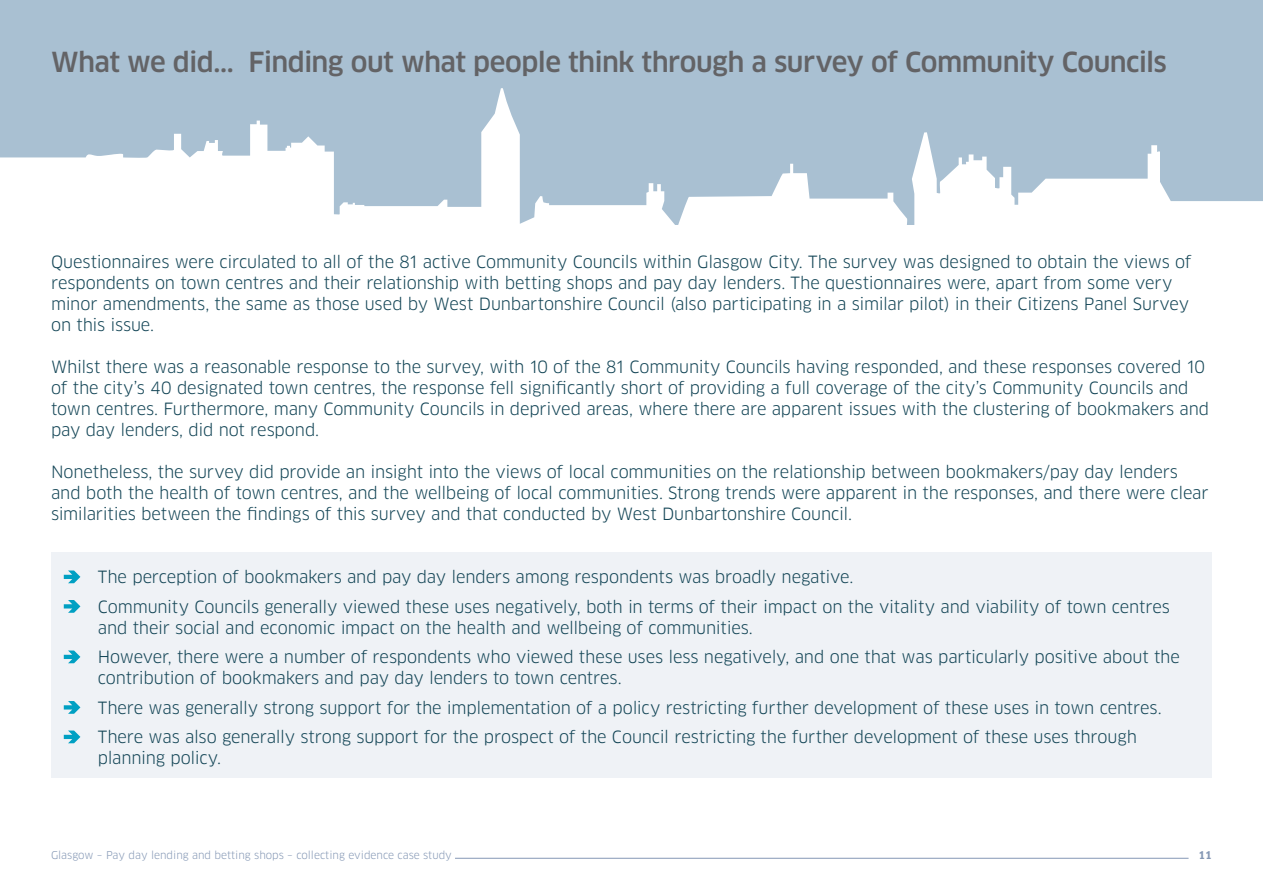
<style>
.page{position:relative;width:1263px;height:893px;background:#fff}
.page>*{position:absolute;margin:0;border:0;box-sizing:border-box;transform-origin:0 0}
.t1{font:500 27px "Clan";letter-spacing:-.02em;color:#636366}
.t2{font:16.5px/21px "Clan LF";letter-spacing:-.01em;color:#134556}
.t3{font:10.5px "Clan LF";color:#8598b5}
.t4{font:700 10.5px "Clan";color:#8598b5}
</style>
<div class="page">
<hr style="left:455px;top:858px;width:733px;height:1px;background:#8598b5">
<div style="left:0;top:0;width:1263px;height:230px;background:#a9c0d2"></div>
<svg style="left:0;top:88px;width:1263px;height:142px"></svg>
<div style="left:51px;top:553px;width:1161px;height:225px;background:#eff2f6"></div>
<svg style="left:64px;top:570px;width:16px;height:13px"></svg>
<svg style="left:64px;top:600px;width:16px;height:13px"></svg>
<svg style="left:64px;top:650px;width:16px;height:13px"></svg>
<svg style="left:64px;top:701px;width:16px;height:13px"></svg>
<svg style="left:64px;top:730px;width:16px;height:13px"></svg>
<h1 class="t1" style="left:51px;top:45px;width:1117px">What we did... Finding out what people think through a survey of Community Councils</h1>
<p class="t2" style="left:51px;top:252px;width:1142px">Questionnaires were circulated to all of the 81 active Community Councils within Glasgow City. The survey was designed to obtain the views of respondents on town centres and their relationship with betting shops and pay day lenders. The questionnaires were, apart from some very minor amendments, the same as those used by West Dunbartonshire Council (also participating in a similar pilot) in their Citizens Panel Survey on this issue.</p>
<p class="t2" style="left:51px;top:357px;width:1160px">Whilst there was a reasonable response to the survey, with 10 of the 81 Community Councils having responded, and these responses covered 10 of the city’s 40 designated town centres, the response fell significantly short of providing a full coverage of the city’s Community Councils and town centres. Furthermore, many Community Councils in deprived areas, where there are apparent issues with the clustering of bookmakers and pay day lenders, did not respond.</p>
<p class="t2" style="left:51px;top:462px;width:1159px">Nonetheless, the survey did provide an insight into the views of local communities on the relationship between bookmakers/pay day lenders and both the health of town centres, and the wellbeing of local communities. Strong trends were apparent in the responses, and there were clear similarities between the findings of this survey and that conducted by West Dunbartonshire Council.</p>
<p class="t2" style="left:98px;top:563px;width:1073px;line-height:29.5px">The perception of bookmakers and pay day lenders among respondents was broadly negative.<br>Community Councils generally viewed these uses negatively, both in terms of their impact on the vitality and viability of town centres</p>
<p class="t2" style="left:98px;top:613px;width:1084px;line-height:29.5px">and their social and economic impact on the health and wellbeing of communities.<br>However, there were a number of respondents who viewed these uses less negatively, and one that was particularly positive about the</p>
<p class="t2" style="left:98px;top:664px;width:1065px;line-height:29.5px">contribution of bookmakers and pay day lenders to town centres.<br>There was generally strong support for the implementation of a policy restricting further development of these uses in town centres.<br>There was also generally strong support for the prospect of the Council restricting the further development of these uses through</p>
<p class="t2" style="left:98px;top:748px;width:125px">planning policy.</p>
<p class="t3" style="left:51px;top:848px;width:402px">Glasgow – Pay day lending and betting shops – collecting evidence case study</p>
<p class="t4" style="left:1198px;top:848px;width:15px">11</p>
</div>
